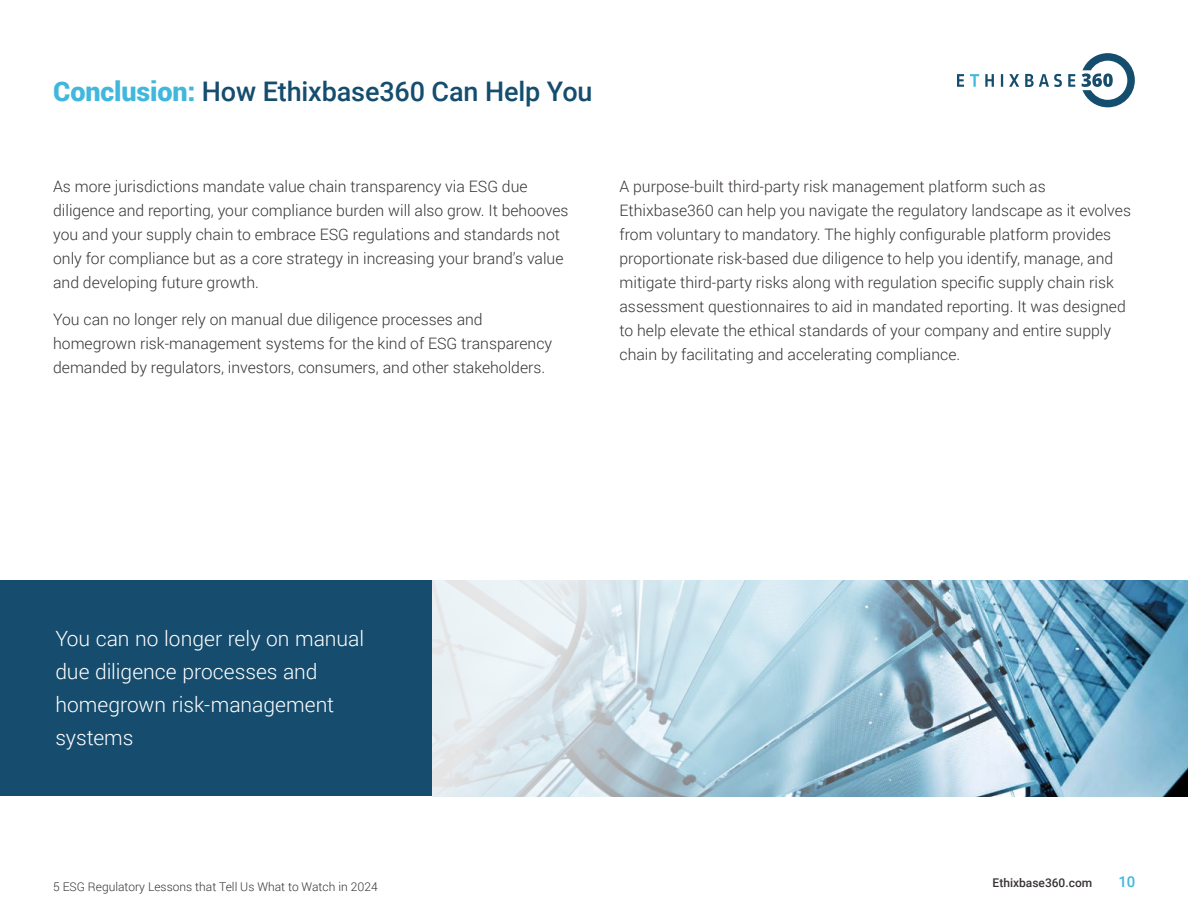
<style>
.page{position:relative;width:1188px;height:918px;background:#fff}
.page>*{position:absolute;margin:0;border:0;box-sizing:border-box;transform-origin:0 0}
.t1{font:500 27px "Roboto";letter-spacing:-.005em;color:#144d6e}
.t2{font:300 21px/33px "Roboto";color:#fff}
.t3{font:300 15.75px/24px "Roboto";color:#383336}
.t4{font:500 15px "Roboto";color:#41b7dd}
.t5{font:300 12px "Roboto";color:#383336}
.t6{font:500 12px "Roboto";color:#383336}
.s1{font-weight:900;color:#41b7dd}
</style>
<div class="page">
<img style="left:432px;top:580px;width:756px;height:216px">
<svg style="left:957px;top:74px;width:7px;height:13px"></svg>
<svg style="left:970px;top:74px;width:9px;height:13px"></svg>
<svg style="left:985px;top:74px;width:9px;height:13px"></svg>
<svg style="left:1001px;top:74px;width:2px;height:13px"></svg>
<svg style="left:1009px;top:74px;width:10px;height:13px"></svg>
<svg style="left:1025px;top:74px;width:37px;height:13px"></svg>
<svg style="left:1068px;top:74px;width:7px;height:13px"></svg>
<svg style="left:1082px;top:53px;width:53px;height:54px"></svg>
<div style="left:0;top:580px;width:432px;height:216px;background:#164c6d"></div>
<h1 class="t1" style="left:53px;top:73px;width:541px"><span class="s1">Conclusion:</span> How Ethixbase360 Can Help You</h1>
<p class="t3" style="left:53px;top:174px;width:517px">As more jurisdictions mandate value chain transparency via ESG due diligence and reporting, your compliance burden will also grow. It behooves you and your supply chain to embrace ESG regulations and standards not only for compliance but as a core strategy in increasing your brand’s value and developing future growth.</p>
<p class="t3" style="left:53px;top:307px;width:501px">You can no longer rely on manual due diligence processes and homegrown risk-management systems for the kind of ESG transparency demanded by regulators, investors, consumers, and other stakeholders.</p>
<p class="t3" style="left:620px;top:174px;width:513px">A purpose-built third-party risk management platform such as Ethixbase360 can help you navigate the regulatory landscape as it evolves from voluntary to mandatory. The highly configurable platform provides proportionate risk-based due diligence to help you identify, manage, and mitigate third-party risks along with regulation specific supply chain risk assessment questionnaires to aid in mandated reporting. It was designed to help elevate the ethical standards of your company and entire supply chain by facilitating and accelerating compliance.</p>
<h2 class="t2" style="left:55px;top:622px;width:310px">You can no longer rely on manual due diligence processes and homegrown risk-management systems</h2>
<p class="t5" style="left:53px;top:878px;width:326px">5 ESG Regulatory Lessons that Tell Us What to Watch in 2024</p>
<p class="t6" style="left:993px;top:874px;width:101px">Ethixbase360.com</p>
<p class="t4" style="left:1118px;top:871px;width:19px">10</p>
</div>
